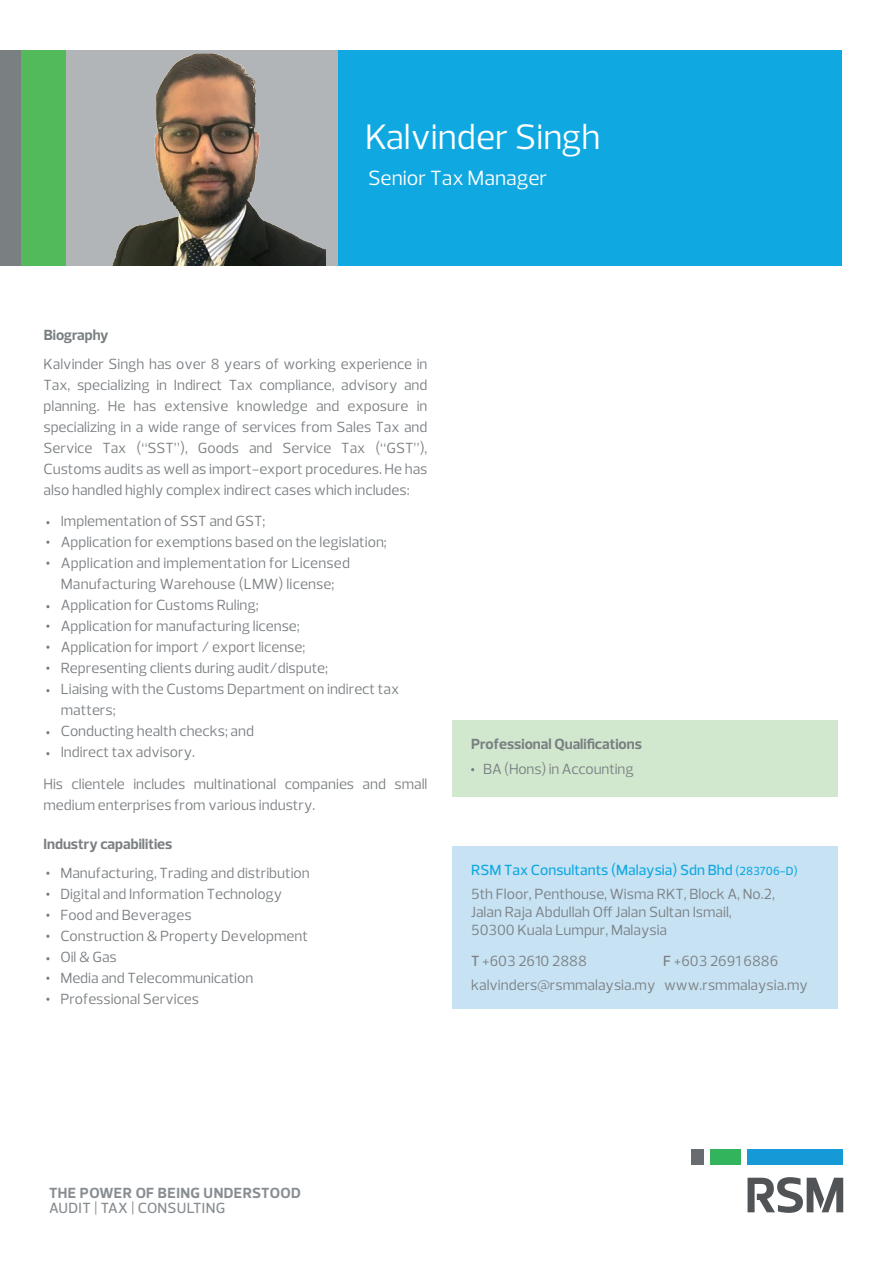
<style>
.page{position:relative;width:893px;height:1263px;background:#fff}
.page>*{position:absolute;margin:0;border:0;box-sizing:border-box;transform-origin:0 0}
.t1{font:36px "Prelo";color:#fff}
.t2{font:21px "Prelo";color:#fff}
.t3{font:15px/21px "Prelo";color:#7a7f82}
.t4{font:700 15px "Prelo";color:#7a7f82}
.t5{font:500 15px "Prelo";color:#10a8e1}
.t6{font:700 15px "Prelo";letter-spacing:.03em;color:#888d91}
.t7{font:500 15px "Prelo";letter-spacing:.02em;color:#888d91}
.s1{font-size:12px}
.s2{font-weight:500}
</style>
<div class="page">
<div style="left:747px;top:1149px;width:96px;height:16px;background:#169ad7"></div>
<div style="left:691px;top:1149px;width:12px;height:16px;background:#686c70"></div>
<div style="left:710px;top:1149px;width:31px;height:16px;background:#32b45c"></div>
<svg style="left:747px;top:1177px;width:96px;height:36px"></svg>
<div style="left:337px;top:50px;width:505px;height:215px;background:#10a8e1"></div>
<div style="left:0;top:50px;width:21px;height:215px;background:#7a7f82"></div>
<div style="left:21px;top:50px;width:45px;height:215px;background:#52ba5a"></div>
<div style="left:452px;top:720px;width:386px;height:76px;background:#d1e8cf"></div>
<div style="left:66px;top:50px;width:272px;height:215px;background:#b1b5b8"></div>
<div style="left:452px;top:846px;width:386px;height:162px;background:#c7e2f3"></div>
<svg style="left:46px;top:521px;width:4px;height:3px"></svg>
<svg style="left:46px;top:540px;width:4px;height:4px"></svg>
<svg style="left:46px;top:561px;width:4px;height:4px"></svg>
<svg style="left:46px;top:605px;width:4px;height:3px"></svg>
<svg style="left:46px;top:624px;width:4px;height:4px"></svg>
<svg style="left:46px;top:645px;width:4px;height:4px"></svg>
<svg style="left:46px;top:666px;width:4px;height:4px"></svg>
<img style="left:113px;top:53px;width:213px;height:212px">
<h1 class="t1" style="left:365px;top:115px;width:237px">Kalvinder Singh</h1>
<p class="t4" style="left:44px;top:325px;width:66px">Biography</p>
<h2 class="t2" style="left:368px;top:165px;width:181px">Senior Tax Manager</h2>
<p class="t3" style="left:44px;top:353px;width:386px;text-align:justify">Kalvinder Singh has over 8 years of working experience in Tax, specializing in Indirect Tax compliance, advisory and planning. He has extensive knowledge and exposure in specializing in a wide range of services from Sales Tax and Service Tax (“SST”), Goods and Service Tax (“GST”), Customs audits as well as import-export procedures. He has also handled highly complex indirect cases which includes:</p>
<p class="t3" style="left:61px;top:511px;width:340px">Implementation of SST and GST;<br>Application for exemptions based on the legislation; Application and implementation for Licensed Manufacturing Warehouse (LMW) license; Application for Customs Ruling;<br>Application for manufacturing license;<br>Application for import / export license;<br>Representing clients during audit/dispute;<br>Liaising with the Customs Department on indirect tax matters;<br>Conducting health checks; and<br>Indirect tax advisory.</p>
<p class="t3" style="left:44px;top:773px;width:385px">His clientele includes multinational companies and small medium enterprises from various industry.</p>
<p class="t4" style="left:44px;top:835px;width:130px">Industry capabilities</p>
<p class="t3" style="left:60px;top:863px;width:251px">Manufacturing, Trading and distribution<br>Digital and Information Technology<br>Food and Beverages<br>Construction &amp; Property Development<br>Oil &amp; Gas<br>Media and Telecommunication<br>Professional Services</p>
<p class="t4" style="left:471px;top:735px;width:172px">Professional Qualifications</p>
<p class="t3" style="left:483px;top:759px;width:152px">BA (Hons) in Accounting</p>
<p class="t5" style="left:471px;top:861px;width:328px">RSM Tax Consultants (Malaysia) Sdn Bhd <span class="s1">(283706-D)</span></p>
<p class="t3" style="left:471px;top:885px;width:305px;line-height:18px">5th Floor, Penthouse, Wisma RKT, Block A, No.2,<br>Jalan Raja Abdullah Off Jalan Sultan Ismail,<br>50300 Kuala Lumpur, Malaysia</p>
<p class="t3" style="left:471px;top:950px;width:117px"><span class="s2">T</span> +603 2610 2888</p>
<p class="t3" style="left:471px;top:949px;width:338px;line-height:24px;text-indent:192px"><span class="s2">F</span> +603 2691 6886 kalvinders@rsmmalaysia.my www.rsmmalaysia.my</p>
<p class="t6" style="left:49px;top:1183px;width:253px">THE POWER OF BEING UNDERSTOOD</p>
<p class="t7" style="left:49px;top:1198px;width:178px">AUDIT | TAX | CONSULTING</p>
</div>
